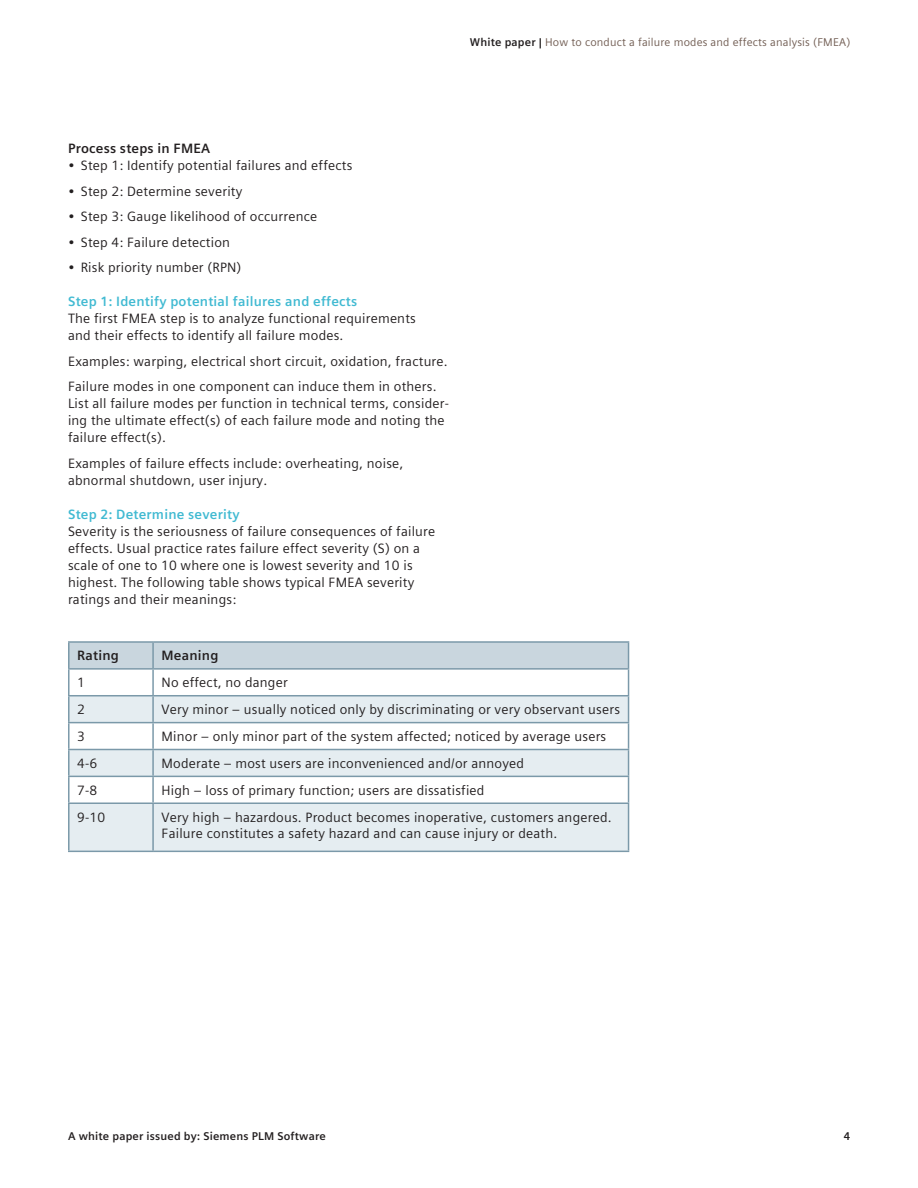
<style>
.page{position:relative;width:918px;height:1188px;background:#fff}
.page>*{position:absolute;margin:0;border:0;box-sizing:border-box;transform-origin:0 0}
.t1{font:13.5px/17px "Siemens Sans Global";letter-spacing:.015em;color:#231f20}
.t2{font:700 13.5px "Siemens Sans Global";letter-spacing:.015em;color:#41bad2}
.t3{font:700 13.5px "Siemens Sans Global";letter-spacing:.015em;color:#231f20}
.t4{font:11.25px "Siemens Sans Global";letter-spacing:.015em;color:#725e54}
.t5{font:700 11.25px "Siemens Sans Global";letter-spacing:.015em;color:#231f20}
.s1{font-weight:700;color:#231f20}
</style>
<div class="page">
<div style="left:70px;top:804px;width:558px;height:47px;background:#e5edf1"></div>
<hr style="left:68px;top:641px;width:85px;height:2px;background:#7b99a9">
<hr style="left:68px;top:643px;width:2px;height:25px;background:#7b99a9">
<hr style="left:153px;top:641px;width:476px;height:2px;background:#7b99a9">
<hr style="left:68px;top:668px;width:85px;height:2px;background:#7b99a9">
<hr style="left:68px;top:670px;width:2px;height:25px;background:#7b99a9">
<hr style="left:68px;top:695px;width:85px;height:1px;background:#7b99a9">
<hr style="left:68px;top:696px;width:2px;height:26px;background:#7b99a9">
<hr style="left:68px;top:722px;width:85px;height:1px;background:#7b99a9">
<hr style="left:68px;top:723px;width:2px;height:26px;background:#7b99a9">
<hr style="left:68px;top:749px;width:85px;height:1px;background:#7b99a9">
<hr style="left:68px;top:750px;width:2px;height:26px;background:#7b99a9">
<hr style="left:68px;top:776px;width:85px;height:1px;background:#7b99a9">
<hr style="left:68px;top:777px;width:2px;height:25px;background:#7b99a9">
<svg style="left:69px;top:642px;width:560px;height:160px"></svg>
<hr style="left:68px;top:802px;width:85px;height:2px;background:#7b99a9">
<hr style="left:68px;top:804px;width:2px;height:47px;background:#7b99a9">
<hr style="left:153px;top:802px;width:476px;height:2px;background:#7b99a9">
<hr style="left:152px;top:804px;width:2px;height:47px;background:#7b99a9">
<hr style="left:628px;top:804px;width:1px;height:47px;background:#7b99a9">
<hr style="left:68px;top:851px;width:85px;height:1px;background:#7b99a9">
<hr style="left:153px;top:851px;width:476px;height:1px;background:#7b99a9">
<p class="t4" style="left:470px;top:34px;width:382px"><span class="s1">White paper |</span> How to conduct a failure modes and effects analysis (FMEA)</p>
<p class="t3" style="left:68px;top:138px;width:144px">Process steps in FMEA</p>
<p class="t1" style="left:68px;top:157px;width:286px">• Step 1: Identify potential failures and effects</p>
<p class="t1" style="left:68px;top:183px;width:176px">• Step 2: Determine severity</p>
<p class="t1" style="left:68px;top:208px;width:251px">• Step 3: Gauge likelihood of occurrence</p>
<p class="t1" style="left:68px;top:233px;width:164px">• Step 4: Failure detection</p>
<p class="t1" style="left:68px;top:259px;width:175px">• Risk priority number (RPN)</p>
<p class="t2" style="left:68px;top:291px;width:291px">Step 1: Identify potential failures and effects</p>
<p class="t1" style="left:68px;top:310px;width:349px">The first FMEA step is to analyze functional requirements and their effects to identify all failure modes.</p>
<p class="t1" style="left:68px;top:348px;width:381px;line-height:25.5px">Examples: warping, electrical short circuit, oxidation, fracture.<br>Failure modes in one component can induce them in others.</p>
<p class="t1" style="left:68px;top:395px;width:382px">List all failure modes per function in technical terms, consider&shy;ing the ultimate effect(s) of each failure mode and noting the failure effect(s).</p>
<p class="t1" style="left:68px;top:455px;width:337px">Examples of failure effects include: overheating, noise, abnormal shutdown, user injury.</p>
<p class="t2" style="left:68px;top:504px;width:173px">Step 2: Determine severity</p>
<p class="t1" style="left:68px;top:523px;width:369px">Severity is the seriousness of failure consequences of failure effects. Usual practice rates failure effect severity (S) on a scale of one to 10 where one is lowest severity and 10 is highest. The following table shows typical FMEA severity ratings and their meanings:</p>
<p class="t3" style="left:77px;top:645px;width:43px">Rating</p>
<p class="t3" style="left:162px;top:645px;width:58px">Meaning</p>
<p class="t1" style="left:77px;top:674px;width:9px">1</p>
<p class="t1" style="left:162px;top:674px;width:128px">No effect, no danger</p>
<p class="t1" style="left:77px;top:701px;width:9px">2</p>
<p class="t1" style="left:162px;top:701px;width:460px">Very minor – usually noticed only by discriminating or very observant users</p>
<p class="t1" style="left:77px;top:728px;width:9px">3</p>
<p class="t1" style="left:162px;top:728px;width:446px">Minor – only minor part of the system affected; noticed by average users</p>
<p class="t1" style="left:77px;top:755px;width:22px">4-6</p>
<p class="t1" style="left:162px;top:755px;width:364px">Moderate – most users are inconvenienced and/or annoyed</p>
<p class="t1" style="left:77px;top:782px;width:22px">7-8</p>
<p class="t1" style="left:162px;top:782px;width:324px">High – loss of primary function; users are dissatisfied</p>
<p class="t1" style="left:77px;top:809px;width:30px">9-10</p>
<p class="t1" style="left:162px;top:809px;width:452px;line-height:16.2px">Very high – hazardous. Product becomes inoperative, customers angered.<br>Failure constitutes a safety hazard and can cause injury or death.</p>
<p class="t5" style="left:68px;top:1127px;width:259px">A white paper issued by: Siemens PLM Software</p>
<p class="t5" style="left:844px;top:1127px;width:8px">4</p>
</div>
